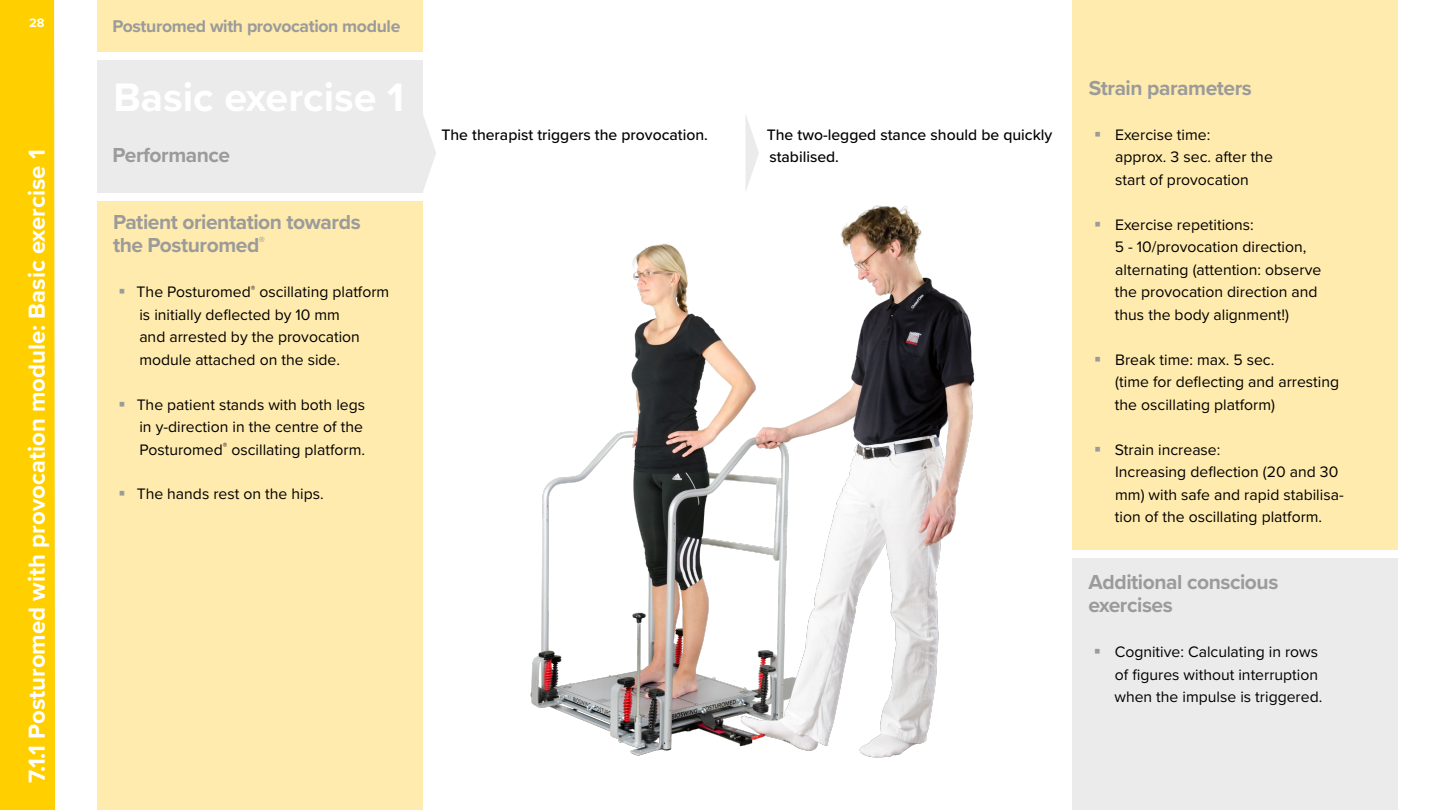
<style>
.page{position:relative;width:1440px;height:810px;background:#fff}
.page>*{position:absolute;margin:0;border:0;box-sizing:border-box;transform-origin:0 0}
.t1{font:700 24px "Proxima Nova";color:#fff}
.t2{font:700 21px/22.5px "Proxima Nova";letter-spacing:-.02em;color:#9b9b9b}
.t3{font:700 17.62px "Proxima Nova";letter-spacing:-.02em;color:#9b9b9b}
.t4{font:15.75px/22.5px "Proxima Nova";color:#000}
.t5{font:500 15.75px/22.5px "Proxima Nova";color:#000}
.t6{font:700 12.75px "Proxima Nova";color:#fff}
</style>
<div class="page">
<img style="left:530px;top:115px;width:445px;height:643px">
<div style="left:0;top:0;width:55px;height:810px;background:#ffcf00"></div>
<div style="left:1072px;top:0;width:326px;height:549px;background:#ffebad"></div>
<div style="left:97px;top:202px;width:326px;height:608px;background:#ffebad"></div>
<div style="left:1072px;top:558px;width:326px;height:252px;background:#ebebeb"></div>
<svg style="left:423px;top:116px;width:13px;height:74px"></svg>
<svg style="left:746px;top:115px;width:13px;height:78px"></svg>
<div style="left:97px;top:60px;width:326px;height:133px;background:#ebebeb"></div>
<div style="left:97px;top:0;width:326px;height:52px;background:#ffebad"></div>
<p class="t6" style="left:29px;top:13px;width:17px">28</p>
<p class="t3" style="left:112px;top:13px;width:289px">Posturomed with provocation module</p>
<h1 class="t1" style="left:19px;top:783px;width:635px;rotate:-90deg">7.1.1 Posturomed with provocation module: Basic exercise 1</h1>
<h2 class="t2" style="left:112px;top:143px;width:119px">Performance</h2>
<h2 class="t2" style="left:113px;top:211px;width:249px">Patient orientation towards the Posturomed<sup>®</sup></h2>
<p class="t4" style="left:137px;top:280px;width:254px">The Posturomed<sup>®</sup> oscillating platform is initially deflected by 10 mm<br>and arrested by the provocation module attached on the side.</p>
<p class="t4" style="left:137px;top:392px;width:230px">The patient stands with both legs in y-direction in the centre of the<br>Posturomed<sup>®</sup> oscillating platform.</p>
<p class="t4" style="left:137px;top:482px;width:189px">The hands rest on the hips.</p>
<p class="t5" style="left:441px;top:123px;width:268px">The therapist triggers the provocation.</p>
<p class="t5" style="left:767px;top:122px;width:287px">The two-legged stance should be quickly stabilised.</p>
<h2 class="t2" style="left:1089px;top:76px;width:165px">Strain parameters</h2>
<p class="t4" style="left:1115px;top:122px;width:159px">Exercise time:<br>approx. 3 sec. after the start of provocation</p>
<p class="t4" style="left:1115px;top:212px;width:208px">Exercise repetitions:<br>5 - 10/provocation direction, alternating (attention: observe the provocation direction and thus the body alignment!)</p>
<p class="t4" style="left:1115px;top:347px;width:226px">Break time: max. 5 sec.<br>(time for deflecting and arresting the oscillating platform)</p>
<p class="t4" style="left:1115px;top:437px;width:230px">Strain increase:<br>Increasing deflection (20 and 30 mm) with safe and rapid stabilisa&shy;tion of the oscillating platform.</p>
<h2 class="t2" style="left:1089px;top:571px;width:191px">Additional conscious exercises</h2>
<p class="t4" style="left:1114px;top:640px;width:209px">Cognitive: Calculating in rows of figures without interruption when the impulse is triggered.</p>
</div>
